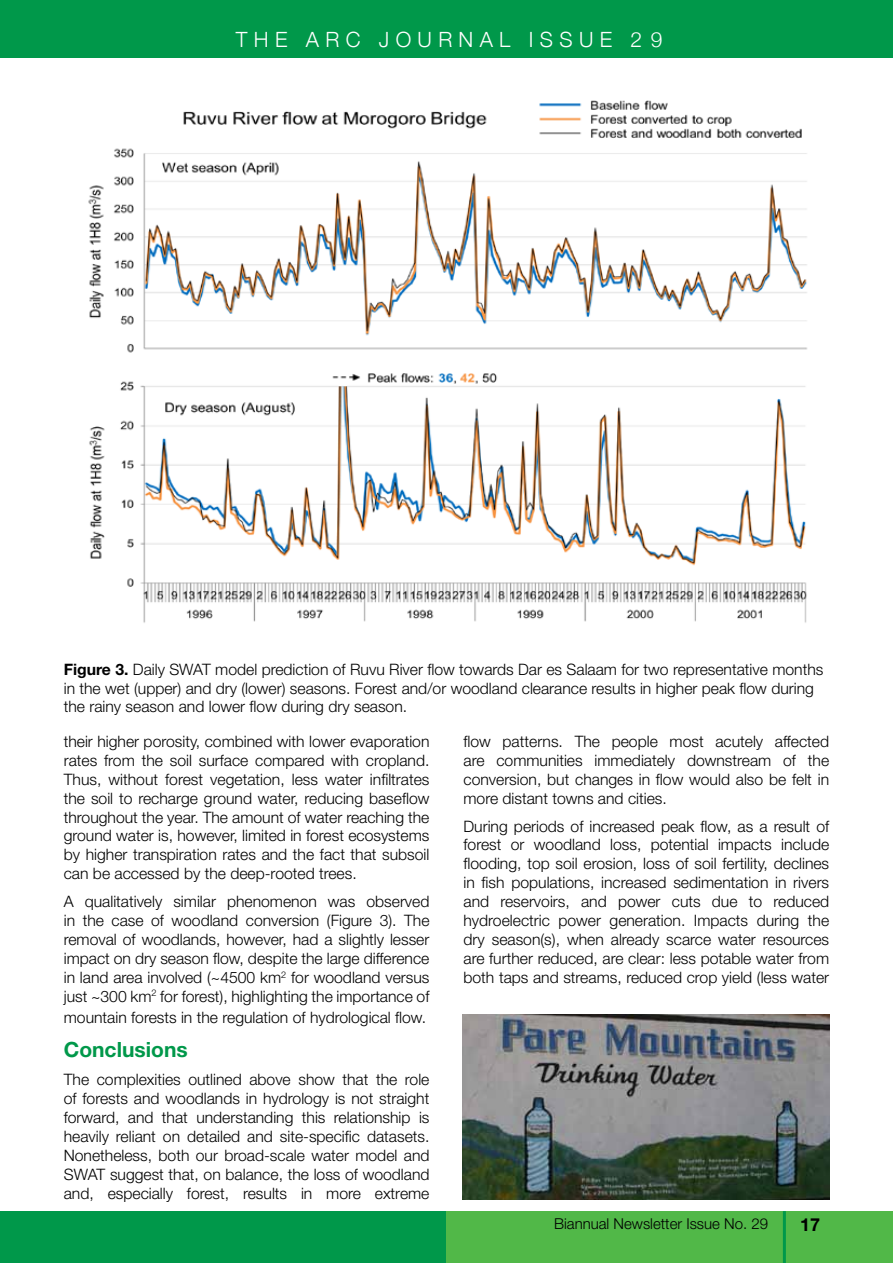
<style>
.page{position:relative;width:893px;height:1263px;background:#fff}
.page>*{position:absolute;margin:0;border:0;box-sizing:border-box;transform-origin:0 0}
.t1{font:300 21px "Helvetica Neue";letter-spacing:.3em;color:#fff}
.t2{font:700 21px "Helvetica Neue LT Std";color:#00984a}
.t3{font:700 18px "Helvetica Neue LT Std";color:#000}
.t4{font:300 15.75px/18.9px "Helvetica Neue LT Std";color:#000;text-align:justify}
.t5{font:300 15px "Helvetica Neue LT Std";color:#000}
.s1{font-weight:700}
</style>
<div class="page">
<div style="left:0;top:0;width:893px;height:58px;background:#00984a"></div>
<div style="left:0;top:1211px;width:468px;height:52px;background:#00984a"></div>
<div style="left:446px;top:1211px;width:447px;height:52px;background:#51b848"></div>
<hr style="left:783px;top:1211px;width:3px;height:52px;background:#00984a">
<img style="left:88px;top:100px;width:720px;height:523px">
<img style="left:463px;top:1014px;width:366px;height:185px">
<h1 class="t1" style="left:236px;top:22px;width:428px">THE ARC JOURNAL ISSUE 29</h1>
<p class="t4" style="left:64px;top:659px;width:761px;text-align:left"><span class="s1">Figure 3.</span> Daily SWAT model prediction of Ruvu River flow towards Dar es Salaam for two representative months in the wet (upper) and dry (lower) seasons. Forest and/or woodland clearance results in higher peak flow during the rainy season and lower flow during dry season.</p>
<p class="t4" style="left:64px;top:731px;width:367px">their higher porosity, combined with lower evaporation rates from the soil surface compared with cropland.<br>Thus, without forest vegetation, less water infiltrates the soil to recharge ground water, reducing baseflow throughout the year. The amount of water reaching the ground water is, however, limited in forest ecosystems by higher transpiration rates and the fact that subsoil can be accessed by the deep-rooted trees.</p>
<p class="t4" style="left:64px;top:892px;width:367px">A qualitatively similar phenomenon was observed in the case of woodland conversion (Figure 3). The removal of woodlands, however, had a slightly lesser impact on dry season flow, despite the large difference in land area involved (~4500 km<sup>2</sup> for woodland versus just ~300 km<sup>2</sup> for forest), highlighting the importance of</p>
<p class="t4" style="left:64px;top:1008px;width:364px">mountain forests in the regulation of hydrological flow.</p>
<h1 class="t2" style="left:64px;top:1037px;width:126px">Conclusions</h1>
<p class="t4" style="left:64px;top:1070px;width:367px">The complexities outlined above show that the role of forests and woodlands in hydrology is not straight forward, and that understanding this relationship is heavily reliant on detailed and site-specific datasets.<br>Nonetheless, both our broad-scale water model and SWAT suggest that, on balance, the loss of woodland and, especially forest, results in more extreme</p>
<p class="t4" style="left:463px;top:731px;width:367px">flow patterns. The people most acutely affected are communities immediately downstream of the conversion, but changes in flow would also be felt in more distant towns and cities.</p>
<p class="t4" style="left:463px;top:816px;width:367px">During periods of increased peak flow, as a result of forest or woodland loss, potential impacts include flooding, top soil erosion, loss of soil fertility, declines in fish populations, increased sedimentation in rivers and reservoirs, and power cuts due to reduced hydroelectric power generation. Impacts during the dry season(s), when already scarce water resources are further reduced, are clear: less potable water from both taps and streams, reduced crop yield (less water</p>
<p class="t5" style="left:554px;top:1214px;width:215px">Biannual Newsletter Issue No. 29</p>
<p class="t3" style="left:800px;top:1213px;width:22px">17</p>
</div>
